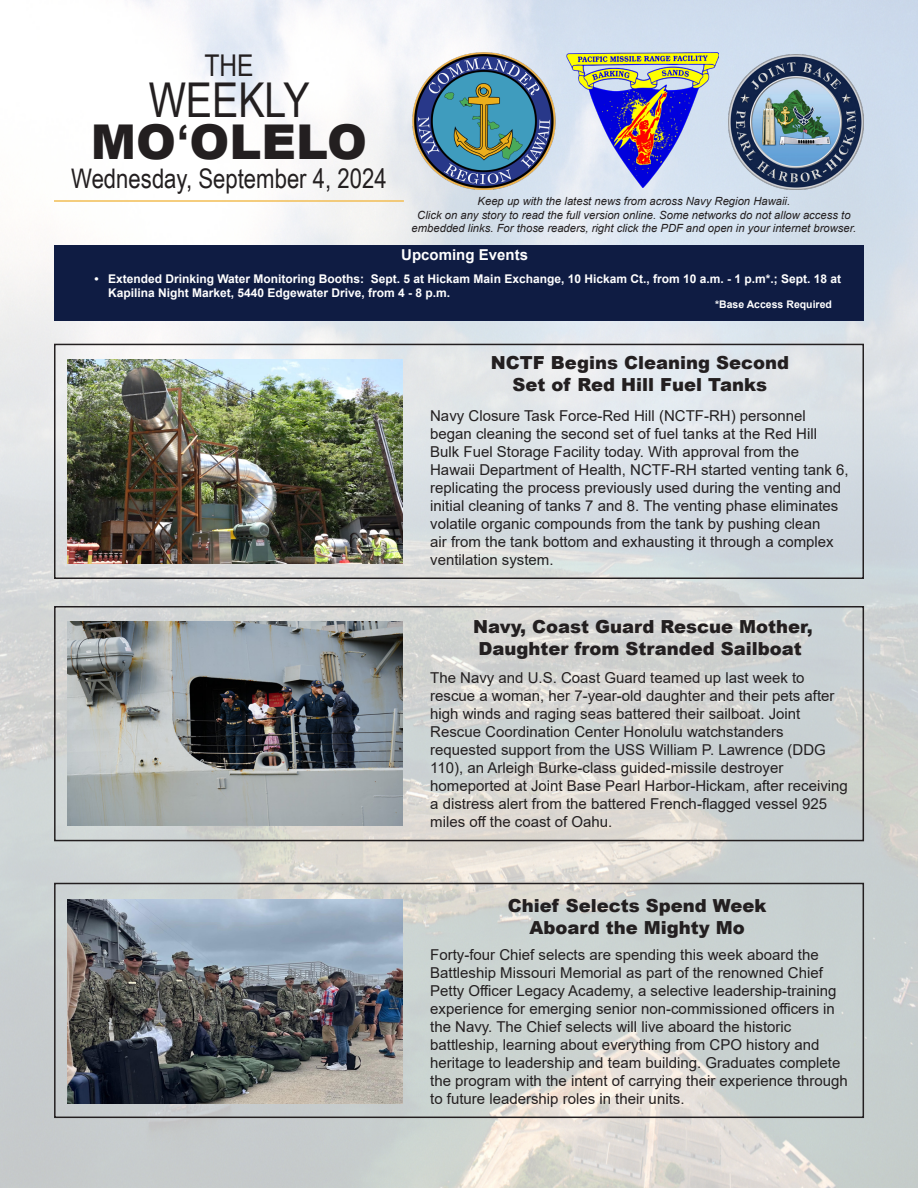
<style>
.page{position:relative;width:918px;height:1188px;background:#fff}
.page>*{position:absolute;margin:0;border:0;box-sizing:border-box;transform-origin:0 0}
.t1{font:900 48px "Arial";color:#231f20}
.t2{font:48px "Arial Narrow";color:#231f20}
.t3{font:30px "Arial Narrow";color:#231f20}
.t4{font:27px "Arial Narrow";color:#231f20}
.t5{font:900 18px "Arial";color:#231f20}
.t6{font:15px/18px "Arial";color:#231f20}
.t7{font:700 15px "Arial";color:#fff}
.t8{font:700 12px/14.4px "Arial";color:#fff}
.t9{font:italic 11.25px "Arial";color:#231f20}
.t10{font:700 10.5px "Arial";color:#fff}
.s1{font-weight:700}
</style>
<div class="page">
<img style="left:0;top:0;width:918px;height:1188px">
<img style="left:567px;top:52px;width:151px;height:135px">
<img style="left:411px;top:52px;width:149px;height:137px">
<img style="left:728px;top:54px;width:136px;height:135px">
<hr style="left:54px;top:200px;width:350px;height:2px;background:#f2bd54">
<div style="left:54px;top:606px;width:810px;height:235px;border:2px solid #231f20"></div>
<img style="left:68px;top:622px;width:334px;height:204px">
<img style="left:68px;top:899px;width:334px;height:204px">
<div style="left:54px;top:883px;width:810px;height:235px;border:2px solid #231f20"></div>
<img style="left:68px;top:359px;width:334px;height:204px">
<div style="left:54px;top:344px;width:810px;height:235px;border:2px solid #231f20"></div>
<div style="left:54px;top:245px;width:810px;height:75px;background:#0f1c43"></div>
<p class="t3" style="left:204px;top:43px;width:51px">THE</p>
<p class="t2" style="left:149px;top:65px;width:163px">WEEKLY</p>
<p class="t1" style="left:91px;top:107px;width:278px">MO<span class="s1">ʻ</span>OLELO</p>
<p class="t4" style="left:71px;top:158px;width:317px">Wednesday, September 4, 2024</p>
<p class="t9" style="left:478px;top:194px;width:314px">Keep up with the latest news from across Navy Region Hawaii.</p>
<p class="t9" style="left:417px;top:208px;width:435px">Click on any story to read the full version online. Some networks do not allow access to</p>
<p class="t9" style="left:412px;top:221px;width:446px">embedded links. For those readers, right click the PDF and open in your internet browser.</p>
<p class="t7" style="left:401px;top:244px;width:128px">Upcoming Events</p>
<p class="t8" style="left:108px;top:271px;width:735px;text-indent:-14px">• Extended Drinking Water Monitoring Booths: Sept. 5 at Hickam Main Exchange, 10 Hickam Ct., from 10 a.m. - 1 p.m*.; Sept. 18 at<br>Kapilina Night Market, 5440 Edgewater Drive, from 4 - 8 p.m.</p>
<p class="t10" style="left:715px;top:297px;width:118px">*Base Access Required</p>
<p class="t5" style="left:491px;top:350px;width:300px">NCTF Begins Cleaning Second</p>
<p class="t5" style="left:513px;top:371px;width:256px">Set of Red Hill Fuel Tanks</p>
<p class="t6" style="left:430px;top:407px;width:377px">Navy Closure Task Force-Red Hill (NCTF-RH) personnel</p>
<p class="t6" style="left:430px;top:425px;width:388px">began cleaning the second set of fuel tanks at the Red Hill<br>Bulk Fuel Storage Facility today. With approval from the</p>
<p class="t6" style="left:430px;top:461px;width:420px">Hawaii Department of Health, NCTF-RH started venting tank 6, replicating the process previously used during the venting and initial cleaning of tanks 7 and 8. The venting phase eliminates volatile organic compounds from the tank by pushing clean<br>air from the tank bottom and exhausting it through a complex ventilation system.</p>
<p class="t5" style="left:473px;top:613px;width:341px">Navy, Coast Guard Rescue Mother,</p>
<p class="t5" style="left:478px;top:635px;width:325px">Daughter from Stranded Sailboat</p>
<p class="t6" style="left:430px;top:668px;width:376px">The Navy and U.S. Coast Guard teamed up last week to</p>
<p class="t6" style="left:430px;top:686px;width:406px">rescue a woman, her 7-year-old daughter and their pets after high winds and raging seas battered their sailboat. Joint</p>
<p class="t6" style="left:430px;top:722px;width:355px">Rescue Coordination Center Honolulu watchstanders</p>
<p class="t6" style="left:430px;top:740px;width:397px">requested support from the USS William P. Lawrence (DDG<br>110), an Arleigh Burke-class guided-missile destroyer</p>
<p class="t6" style="left:430px;top:776px;width:419px">homeported at Joint Base Pearl Harbor-Hickam, after receiving a distress alert from the battered French-flagged vessel 925 miles off the coast of Oahu.</p>
<p class="t5" style="left:508px;top:893px;width:260px">Chief Selects Spend Week</p>
<p class="t5" style="left:529px;top:914px;width:217px">Aboard the Mighty Mo</p>
<p class="t6" style="left:430px;top:946px;width:408px">Forty-four Chief selects are spending this week aboard the Battleship Missouri Memorial as part of the renowned Chief Petty Officer Legacy Academy, a selective leadership-training experience for emerging senior non-commissioned officers in the Navy. The Chief selects will live aboard the historic</p>
<p class="t6" style="left:430px;top:1036px;width:419px">battleship, learning about everything from CPO history and heritage to leadership and team building. Graduates complete the program with the intent of carrying their experience through to future leadership roles in their units.</p>
</div>
